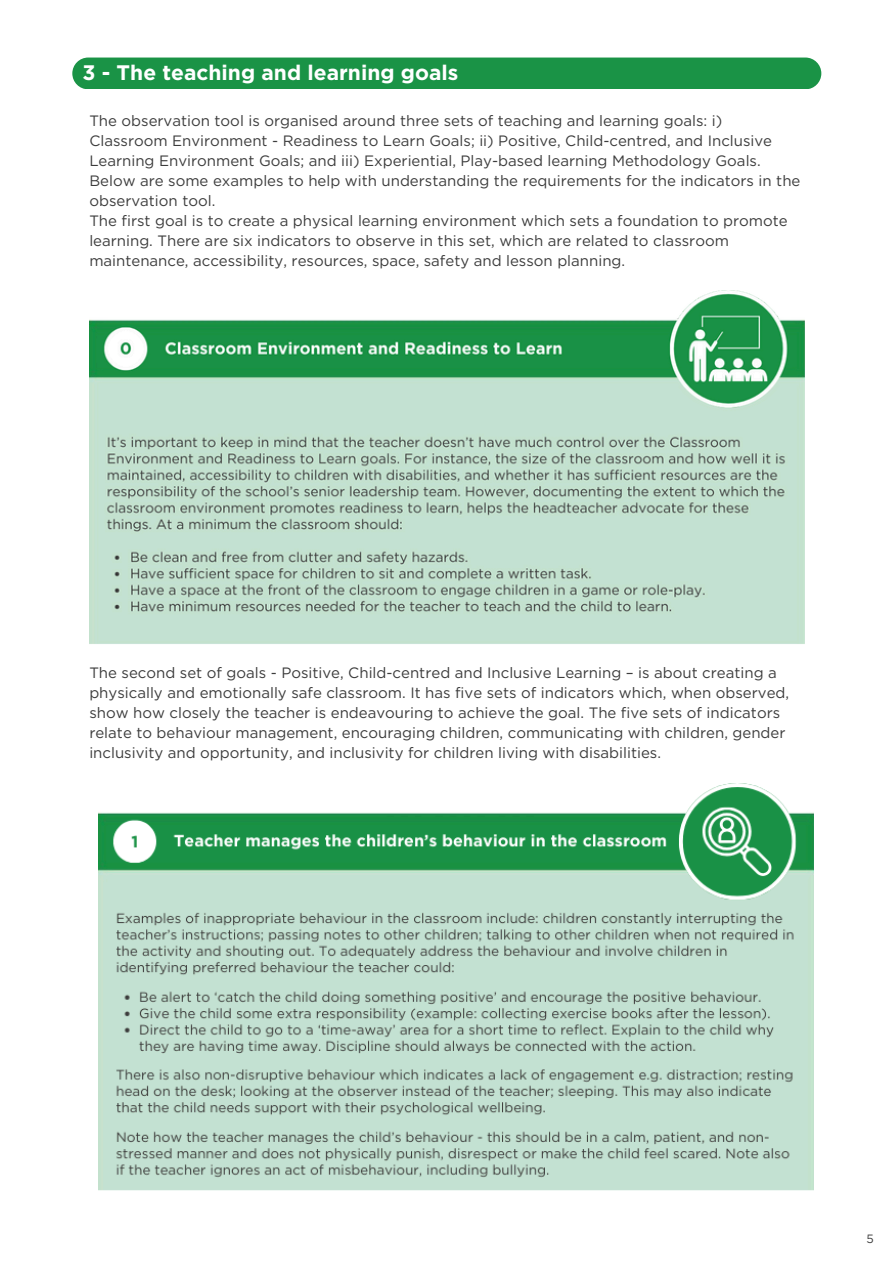
<style>
.page{position:relative;width:894px;height:1264px;background:#fff}
.page>*{position:absolute;margin:0;border:0;box-sizing:border-box;transform-origin:0 0}
.t1{font:700 21px "Gotham";color:#fff}
.t2{font:15px/20px "Gotham";color:#3c3c3c}
.t3{font:12px "Gotham";color:#3c3c3c}
</style>
<div class="page">
<div style="left:72px;top:58px;width:749px;height:31px;background:#1a9346;border-radius:16px"></div>
<img style="left:89px;top:291px;width:715px;height:353px">
<img style="left:98px;top:783px;width:715px;height:407px">
<h1 class="t1" style="left:82px;top:60px;width:377px">3 - The teaching and learning goals</h1>
<p class="t2" style="left:89px;top:111px;width:712px">The observation tool is organised around three sets of teaching and learning goals: i)<br>Classroom Environment - Readiness to Learn Goals; ii) Positive, Child-centred, and Inclusive Learning Environment Goals; and iii) Experiential, Play-based learning Methodology Goals.<br>Below are some examples to help with understanding the requirements for the indicators in the observation tool.</p>
<p class="t2" style="left:89px;top:211px;width:699px">The first goal is to create a physical learning environment which sets a foundation to promote learning. There are six indicators to observe in this set, which are related to classroom maintenance, accessibility, resources, space, safety and lesson planning.</p>
<p class="t2" style="left:89px;top:663px;width:701px">The second set of goals - Positive, Child-centred and Inclusive Learning – is about creating a physically and emotionally safe classroom. It has five sets of indicators which, when observed, show how closely the teacher is endeavouring to achieve the goal. The five sets of indicators relate to behaviour management, encouraging children, communicating with children, gender inclusivity and opportunity, and inclusivity for children living with disabilities.</p>
<p class="t3" style="left:866px;top:1231px;width:9px">5</p>
</div>
